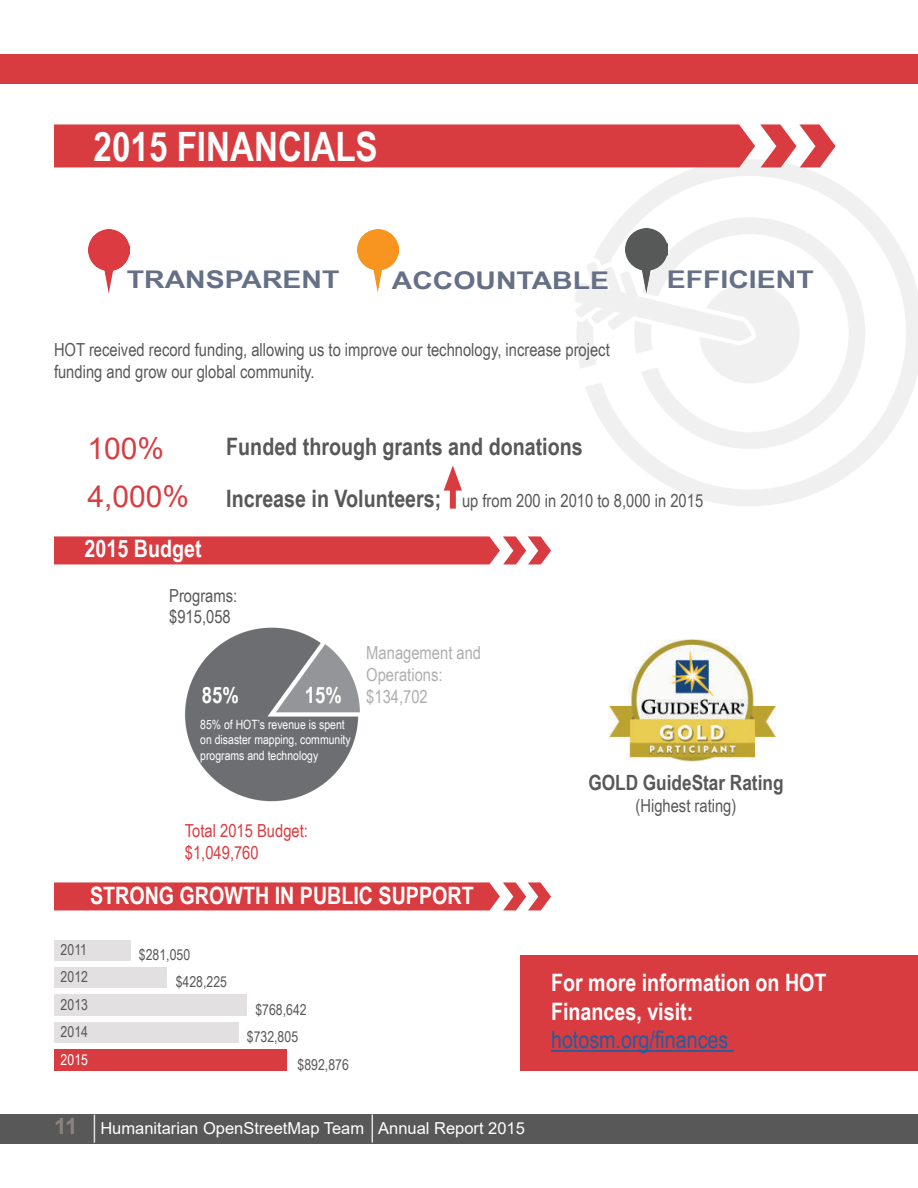
<style>
.page{position:relative;width:918px;height:1188px;background:#fff}
.page>*{position:absolute;margin:0;border:0;box-sizing:border-box;transform-origin:0 0}
.t1{font:700 40.5px "Arial Narrow";color:#fff}
.t2{font:30px "Arial";color:#d83c40}
.t3{font:700 24.3px "Arial Narrow";color:#657087;scale:1.42 1}
.t4{font:700 24px/28.8px "Arial Narrow";color:#fff}
.t5{font:700 24px "Arial Narrow";color:#585858}
.t6{font:24px "Arial Narrow";color:#215e9f}
.t7{font:700 22.5px "Arial Narrow";color:#fff}
.t8{font:700 21px "Arial Narrow";color:#585858}
.t9{font:18px/21.6px "Arial Narrow";color:#585858}
.t10{font:18px/21.6px "Arial Narrow";color:#b0adad}
.t11{font:18px/21.6px "Arial Narrow";color:#d93c40}
.t12{font:16.5px "Arial";color:#fff}
.t13{font:15px/27.3px "Arial Narrow";color:#585858;text-align:justify}
.t14{font:15px "Arial Narrow";color:#fff}
.t15{font:12.75px/15.3px "Arial Narrow";color:#fff}
.s1{font-family:"Arial";font-size:30px;color:#d83c40}
.s2{font-weight:700;font-size:24px}
.s3{font-weight:700;font-size:22.5px;color:#898280}
</style>
<div class="page">
<div style="left:0;top:54px;width:918px;height:29px;background:#d93c40"></div>
<div style="left:0;top:1114px;width:918px;height:29px;background:#585858"></div>
<svg style="left:372px;top:1115px;width:1px;height:28px"></svg>
<svg style="left:94px;top:1115px;width:1px;height:28px"></svg>
<img style="left:521px;top:83px;width:397px;height:423px">
<img style="left:156px;top:564px;width:274px;height:238px">
<svg style="left:54px;top:124px;width:782px;height:43px;background:#db494d"></svg>
<img style="left:89px;top:230px;width:41px;height:64px">
<img style="left:357px;top:229px;width:41px;height:64px">
<img style="left:626px;top:229px;width:42px;height:64px">
<div style="left:450px;top:480px;width:6px;height:29px;background:#d93c40"></div>
<svg style="left:444px;top:465px;width:18px;height:26px"></svg>
<svg style="left:54px;top:536px;width:497px;height:28px;background:#db4a4e"></svg>
<svg style="left:54px;top:882px;width:497px;height:28px;background:#db4a4e"></svg>
<div style="left:54px;top:941px;width:77px;height:20px;background:#e2e0e0"></div>
<div style="left:54px;top:967px;width:112px;height:21px;background:#e2e0e0"></div>
<div style="left:54px;top:994px;width:193px;height:22px;background:#e2e0e0"></div>
<div style="left:54px;top:1022px;width:185px;height:21px;background:#e2e0e0"></div>
<div style="left:54px;top:1049px;width:233px;height:22px;background:#d93c40"></div>
<div style="left:521px;top:955px;width:397px;height:116px;background:#d93c40"></div>
<hr style="left:551px;top:1050px;width:183px;height:2px;background:#215e9f">
<img style="left:609px;top:639px;width:166px;height:122px">
<h1 class="t1" style="left:94px;top:116px;width:286px">2015 FINANCIALS</h1>
<h3 class="t3" style="left:127px;top:261px;width:151px">TRANSPARENT</h3>
<h3 class="t3" style="left:392px;top:262px;width:155px">ACCOUNTABLE</h3>
<h3 class="t3" style="left:667px;top:261px;width:105px">EFFICIENT</h3>
<p class="t9" style="left:54px;top:338px;width:557px">HOT received record funding, allowing us to improve our technology, increase project funding and grow our global community.</p>
<h2 class="t2" style="left:88px;top:428px;width:78px">100%</h2>
<h3 class="t5" style="left:226px;top:428px;width:358px">Funded through grants and donations</h3>
<p class="t9" style="left:88px;top:489px;width:617px"><span class="s1">4,000%</span> <span class="s2">Increase in Volunteers;</span> up from 200 in 2010 to 8,000 in 2015</p>
<h3 class="t4" style="left:85px;top:533px;width:119px">2015 Budget</h3>
<p class="t9" style="left:169px;top:584px;width:70px">Programs: $915,058</p>
<p class="t7" style="left:202px;top:678px;width:38px">85%</p>
<p class="t7" style="left:305px;top:678px;width:38px">15%</p>
<p class="t15" style="left:200px;top:716px;width:152px">85% of HOT’s revenue is spent on disaster mapping, community programs and technology</p>
<p class="t10" style="left:366px;top:642px;width:116px">Management and<br>Operations: $134,702</p>
<p class="t11" style="left:185px;top:819px;width:125px">Total 2015 Budget: $1,049,760</p>
<h3 class="t4" style="left:90px;top:880px;width:385px">STRONG GROWTH IN PUBLIC SUPPORT</h3>
<p class="t13" style="left:61px;top:936px;width:29px">2011<br>2012<br>2013<br>2014</p>
<p class="t14" style="left:61px;top:1049px;width:29px">2015</p>
<p class="t13" style="left:176px;top:941px;width:53px;line-height:26.8px;text-indent:-37px">$281,050 $428,225</p>
<p class="t13" style="left:247px;top:995px;width:61px;text-align:center">$768,642 $732,805</p>
<p class="t13" style="left:298px;top:1051px;width:53px">$892,876</p>
<p class="t12" style="left:54px;top:1117px;width:473px"><span class="s3">11</span> Humanitarian OpenStreetMap Team Annual Report 2015</p>
<p class="t8" style="left:588px;top:767px;width:197px">GOLD GuideStar Rating</p>
<p class="t9" style="left:636px;top:794px;width:102px">(Highest rating)</p>
<h3 class="t4" style="left:551px;top:967px;width:277px">For more information on HOT<br>Finances, visit:</h3>
<h3 class="t6" style="left:551px;top:1022px;width:179px">hotosm.org/finances</h3>
</div>
